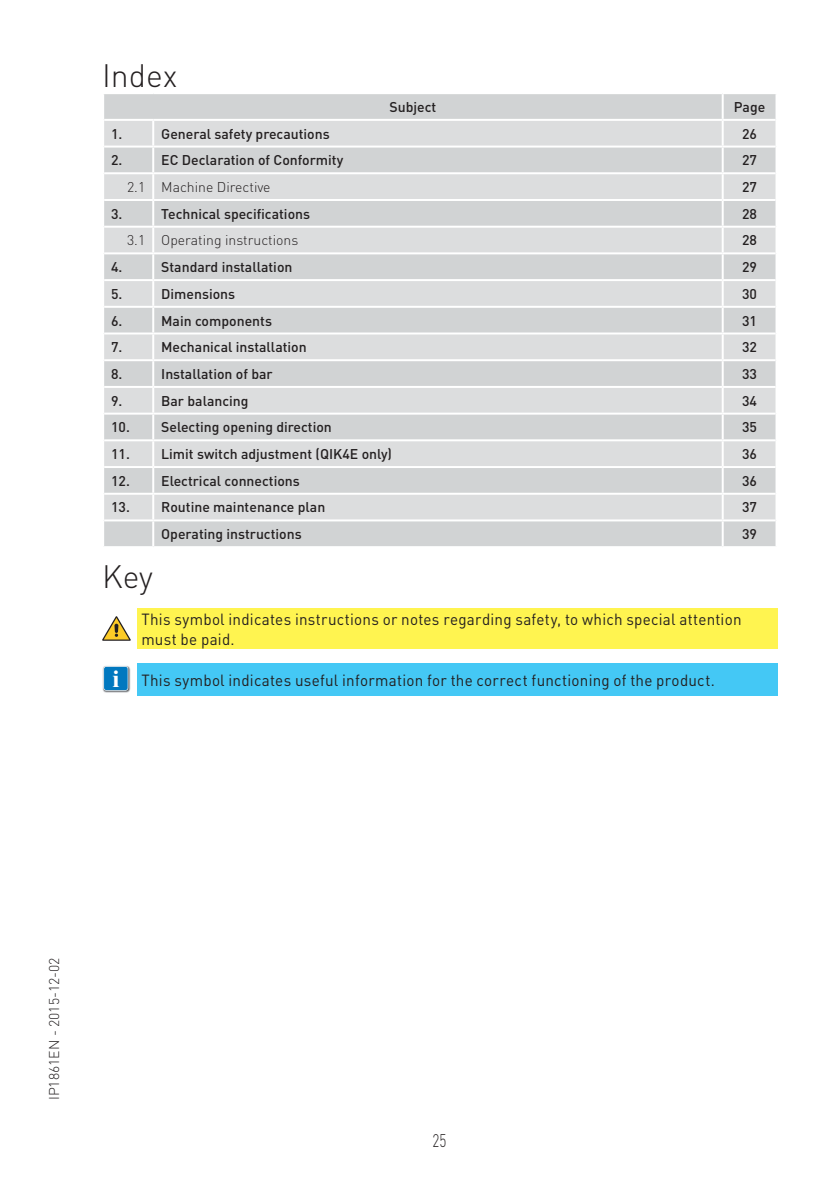
<style>
.page{position:relative;width:840px;height:1191px;background:#fff}
.page>*{position:absolute;margin:0;border:0;box-sizing:border-box;transform-origin:0 0}
.t1{font:300 32px "DIN Pro";color:#231f20}
.t2{font:700 24.4px "Times New Roman";color:#fff}
.t3{font:300 18px "DIN Pro";color:#231f20;scale:.75 1}
.t4{font:16px/20px "DIN Pro";letter-spacing:.015em;color:#231f20;scale:.95 1}
.t5{font:500 14px "DIN Pro";color:#231f20}
.t6{font:300 14px "DIN Pro";color:#231f20}
</style>
<div class="page">
<div style="left:104px;top:94px;width:671px;height:452px;background:#d1d3d4"></div>
<svg style="left:104px;top:121px;width:671px;height:398px;background:#d7d8d9"></svg>
<hr style="left:721px;top:94px;width:2px;height:25px;background:#fff">
<hr style="left:152px;top:121px;width:2px;height:25px;background:#fff">
<hr style="left:721px;top:121px;width:2px;height:25px;background:#fff">
<hr style="left:104px;top:146px;width:49px;height:2px;background:#fff">
<hr style="left:153px;top:146px;width:569px;height:2px;background:#fff">
<hr style="left:152px;top:148px;width:2px;height:24px;background:#fff">
<hr style="left:722px;top:146px;width:53px;height:2px;background:#fff">
<hr style="left:721px;top:148px;width:2px;height:24px;background:#fff">
<hr style="left:152px;top:174px;width:2px;height:25px;background:#fff">
<hr style="left:721px;top:174px;width:2px;height:25px;background:#fff">
<hr style="left:104px;top:199px;width:49px;height:2px;background:#fff">
<hr style="left:153px;top:199px;width:569px;height:2px;background:#fff">
<hr style="left:152px;top:201px;width:2px;height:25px;background:#fff">
<hr style="left:722px;top:199px;width:53px;height:2px;background:#fff">
<hr style="left:721px;top:201px;width:2px;height:25px;background:#fff">
<hr style="left:152px;top:228px;width:2px;height:24px;background:#fff">
<hr style="left:721px;top:228px;width:2px;height:24px;background:#fff">
<hr style="left:104px;top:252px;width:49px;height:2px;background:#fff">
<hr style="left:153px;top:252px;width:569px;height:2px;background:#fff">
<hr style="left:152px;top:254px;width:2px;height:25px;background:#fff">
<hr style="left:722px;top:252px;width:53px;height:2px;background:#fff">
<hr style="left:721px;top:254px;width:2px;height:25px;background:#fff">
<hr style="left:152px;top:281px;width:2px;height:25px;background:#fff">
<hr style="left:721px;top:281px;width:2px;height:25px;background:#fff">
<hr style="left:104px;top:306px;width:49px;height:2px;background:#fff">
<hr style="left:153px;top:306px;width:569px;height:2px;background:#fff">
<hr style="left:152px;top:308px;width:2px;height:24px;background:#fff">
<hr style="left:722px;top:306px;width:53px;height:2px;background:#fff">
<hr style="left:721px;top:308px;width:2px;height:24px;background:#fff">
<hr style="left:152px;top:334px;width:2px;height:25px;background:#fff">
<hr style="left:721px;top:334px;width:2px;height:25px;background:#fff">
<hr style="left:104px;top:359px;width:49px;height:2px;background:#fff">
<hr style="left:153px;top:359px;width:569px;height:2px;background:#fff">
<hr style="left:152px;top:361px;width:2px;height:25px;background:#fff">
<hr style="left:722px;top:359px;width:53px;height:2px;background:#fff">
<hr style="left:721px;top:361px;width:2px;height:25px;background:#fff">
<hr style="left:152px;top:388px;width:2px;height:24px;background:#fff">
<hr style="left:721px;top:388px;width:2px;height:24px;background:#fff">
<hr style="left:104px;top:412px;width:49px;height:2px;background:#fff">
<hr style="left:153px;top:412px;width:569px;height:2px;background:#fff">
<hr style="left:152px;top:414px;width:2px;height:25px;background:#fff">
<hr style="left:722px;top:412px;width:53px;height:2px;background:#fff">
<hr style="left:721px;top:414px;width:2px;height:25px;background:#fff">
<hr style="left:152px;top:441px;width:2px;height:25px;background:#fff">
<hr style="left:721px;top:441px;width:2px;height:25px;background:#fff">
<hr style="left:104px;top:466px;width:49px;height:2px;background:#fff">
<hr style="left:153px;top:466px;width:569px;height:2px;background:#fff">
<hr style="left:152px;top:468px;width:2px;height:25px;background:#fff">
<hr style="left:722px;top:466px;width:53px;height:2px;background:#fff">
<hr style="left:721px;top:468px;width:2px;height:25px;background:#fff">
<hr style="left:152px;top:495px;width:2px;height:24px;background:#fff">
<hr style="left:721px;top:495px;width:2px;height:24px;background:#fff">
<hr style="left:104px;top:519px;width:49px;height:2px;background:#fff">
<hr style="left:153px;top:519px;width:569px;height:2px;background:#fff">
<hr style="left:152px;top:521px;width:2px;height:25px;background:#fff">
<hr style="left:722px;top:519px;width:53px;height:2px;background:#fff">
<hr style="left:721px;top:521px;width:2px;height:25px;background:#fff">
<hr style="left:104px;top:119px;width:49px;height:2px;background:#fff">
<hr style="left:153px;top:119px;width:569px;height:2px;background:#fff">
<hr style="left:722px;top:119px;width:53px;height:2px;background:#fff">
<hr style="left:104px;top:172px;width:49px;height:2px;background:#fff">
<hr style="left:153px;top:172px;width:569px;height:2px;background:#fff">
<hr style="left:722px;top:172px;width:53px;height:2px;background:#fff">
<hr style="left:104px;top:226px;width:49px;height:2px;background:#fff">
<hr style="left:153px;top:226px;width:569px;height:2px;background:#fff">
<hr style="left:722px;top:226px;width:53px;height:2px;background:#fff">
<hr style="left:104px;top:279px;width:49px;height:2px;background:#fff">
<hr style="left:153px;top:279px;width:569px;height:2px;background:#fff">
<hr style="left:722px;top:279px;width:53px;height:2px;background:#fff">
<hr style="left:104px;top:332px;width:49px;height:2px;background:#fff">
<hr style="left:153px;top:332px;width:569px;height:2px;background:#fff">
<hr style="left:722px;top:332px;width:53px;height:2px;background:#fff">
<hr style="left:104px;top:386px;width:49px;height:2px;background:#fff">
<hr style="left:153px;top:386px;width:569px;height:2px;background:#fff">
<hr style="left:722px;top:386px;width:53px;height:2px;background:#fff">
<hr style="left:104px;top:439px;width:49px;height:2px;background:#fff">
<hr style="left:153px;top:439px;width:569px;height:2px;background:#fff">
<hr style="left:722px;top:439px;width:53px;height:2px;background:#fff">
<hr style="left:104px;top:493px;width:49px;height:2px;background:#fff">
<hr style="left:153px;top:493px;width:569px;height:2px;background:#fff">
<hr style="left:722px;top:493px;width:53px;height:2px;background:#fff">
<svg style="left:102px;top:616px;width:29px;height:25px"></svg>
<svg style="left:114px;top:623px;width:4px;height:10px"></svg>
<img style="left:102px;top:666px;width:29px;height:27px">
<svg style="left:103px;top:666px;width:25px;height:24px"></svg>
<div style="left:137px;top:608px;width:640px;height:40px;background:#fff450"></div>
<div style="left:137px;top:663px;width:640px;height:32px;background:#44c8f5"></div>
<h1 class="t1" style="left:102px;top:64px;width:77px">Index</h1>
<p class="t5" style="left:389px;top:102px;width:48px">Subject</p>
<p class="t5" style="left:733px;top:102px;width:33px">Page</p>
<p class="t5" style="left:111px;top:129px;width:13px">1.</p>
<p class="t5" style="left:161px;top:129px;width:170px">General safety precautions</p>
<p class="t5" style="left:741px;top:129px;width:16px">26</p>
<p class="t5" style="left:111px;top:155px;width:13px">2.</p>
<p class="t5" style="left:161px;top:155px;width:183px">EC Declaration of Conformity</p>
<p class="t5" style="left:741px;top:155px;width:16px">27</p>
<p class="t6" style="left:127px;top:182px;width:145px">2.1 Machine Directive</p>
<p class="t5" style="left:741px;top:182px;width:16px">27</p>
<p class="t5" style="left:111px;top:209px;width:13px">3.</p>
<p class="t5" style="left:161px;top:209px;width:150px">Technical specifications</p>
<p class="t5" style="left:741px;top:209px;width:16px">28</p>
<p class="t6" style="left:127px;top:235px;width:173px">3.1 Operating instructions</p>
<p class="t5" style="left:741px;top:235px;width:16px">28</p>
<p class="t5" style="left:111px;top:262px;width:13px">4.</p>
<p class="t5" style="left:161px;top:262px;width:133px">Standard installation</p>
<p class="t5" style="left:741px;top:262px;width:16px">29</p>
<p class="t5" style="left:111px;top:289px;width:13px">5.</p>
<p class="t5" style="left:161px;top:289px;width:75px">Dimensions</p>
<p class="t5" style="left:741px;top:289px;width:16px">30</p>
<p class="t5" style="left:111px;top:315px;width:13px">6.</p>
<p class="t5" style="left:161px;top:315px;width:112px">Main components</p>
<p class="t5" style="left:741px;top:315px;width:16px">31</p>
<p class="t5" style="left:111px;top:342px;width:13px">7.</p>
<p class="t5" style="left:161px;top:342px;width:147px">Mechanical installation</p>
<p class="t5" style="left:741px;top:342px;width:16px">32</p>
<p class="t5" style="left:111px;top:369px;width:13px">8.</p>
<p class="t5" style="left:161px;top:369px;width:113px">Installation of bar</p>
<p class="t5" style="left:741px;top:369px;width:16px">33</p>
<p class="t5" style="left:111px;top:396px;width:13px">9.</p>
<p class="t5" style="left:161px;top:396px;width:89px">Bar balancing</p>
<p class="t5" style="left:741px;top:396px;width:16px">34</p>
<p class="t5" style="left:111px;top:422px;width:222px">10. Selecting opening direction</p>
<p class="t5" style="left:741px;top:422px;width:16px">35</p>
<p class="t5" style="left:111px;top:449px;width:282px">11. Limit switch adjustment (QIK4E only)</p>
<p class="t5" style="left:741px;top:449px;width:16px">36</p>
<p class="t5" style="left:111px;top:476px;width:190px">12. Electrical connections</p>
<p class="t5" style="left:741px;top:476px;width:16px">36</p>
<p class="t5" style="left:111px;top:502px;width:215px">13. Routine maintenance plan</p>
<p class="t5" style="left:741px;top:502px;width:16px">37</p>
<p class="t5" style="left:161px;top:529px;width:142px">Operating instructions</p>
<p class="t5" style="left:741px;top:529px;width:16px">39</p>
<h1 class="t1" style="left:102px;top:565px;width:52px">Key</h1>
<h2 class="t2" style="left:112px;top:664px;width:8px">i</h2>
<p class="t4" style="left:141px;top:610px;width:633px">This symbol indicates instructions or notes regarding safety, to which special attention must be paid.</p>
<p class="t4" style="left:141px;top:671px;width:604px">This symbol indicates useful information for the correct functioning of the product.</p>
<p class="t6" style="left:49px;top:1100px;width:144px;rotate:-90deg">IP1861EN - 2015-12-02</p>
<p class="t3" style="left:432px;top:1134px;width:20px">25</p>
</div>
